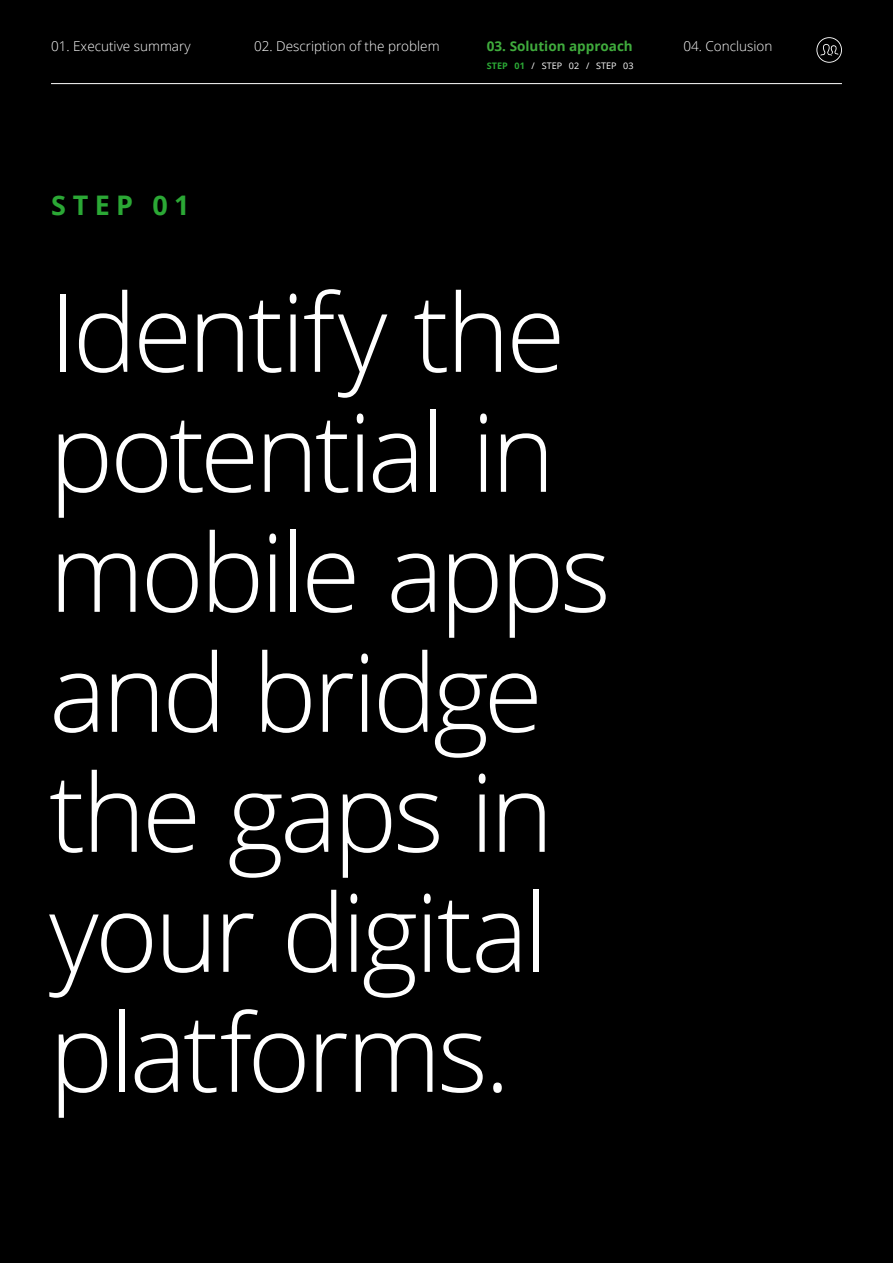
<style>
.page{position:relative;width:893px;height:1263px;background:#000}
.page>*{position:absolute;margin:0;border:0;box-sizing:border-box;transform-origin:0 0}
.t1{font:300 108px/120px "Open Sans";letter-spacing:-.035em;color:#fff}
.t2{font:700 27px "Open Sans";letter-spacing:.23em;color:#2ba835}
.t3{font:300 13.5px "Open Sans";color:#fff}
.t4{font:700 13.5px "Open Sans";color:#40ac3d}
.t5{font:9px "Open Sans";color:#fff}
.s1{font-weight:700;color:#2ba835}
</style>
<div class="page">
<hr style="left:51px;top:83px;width:791px;height:1px;background:#fff">
<svg style="left:816px;top:37px;width:26px;height:26px"></svg>
<p class="t3" style="left:51px;top:37px;width:141px">01. Executive summary</p>
<p class="t3" style="left:254px;top:37px;width:187px">02. Description of the problem</p>
<p class="t4" style="left:487px;top:36px;width:147px">03. Solution approach</p>
<p class="t3" style="left:683px;top:37px;width:91px">04. Conclusion</p>
<p class="t5" style="left:487px;top:59px;width:148px"><span class="s1">STEP 01</span> / STEP 02 / STEP 03</p>
<p class="t2" style="left:51px;top:186px;width:140px">STEP 01</p>
<p class="t1" style="left:49px;top:270px;width:563px">Identify the potential in mobile apps and bridge the gaps in your digital platforms.</p>
</div>
